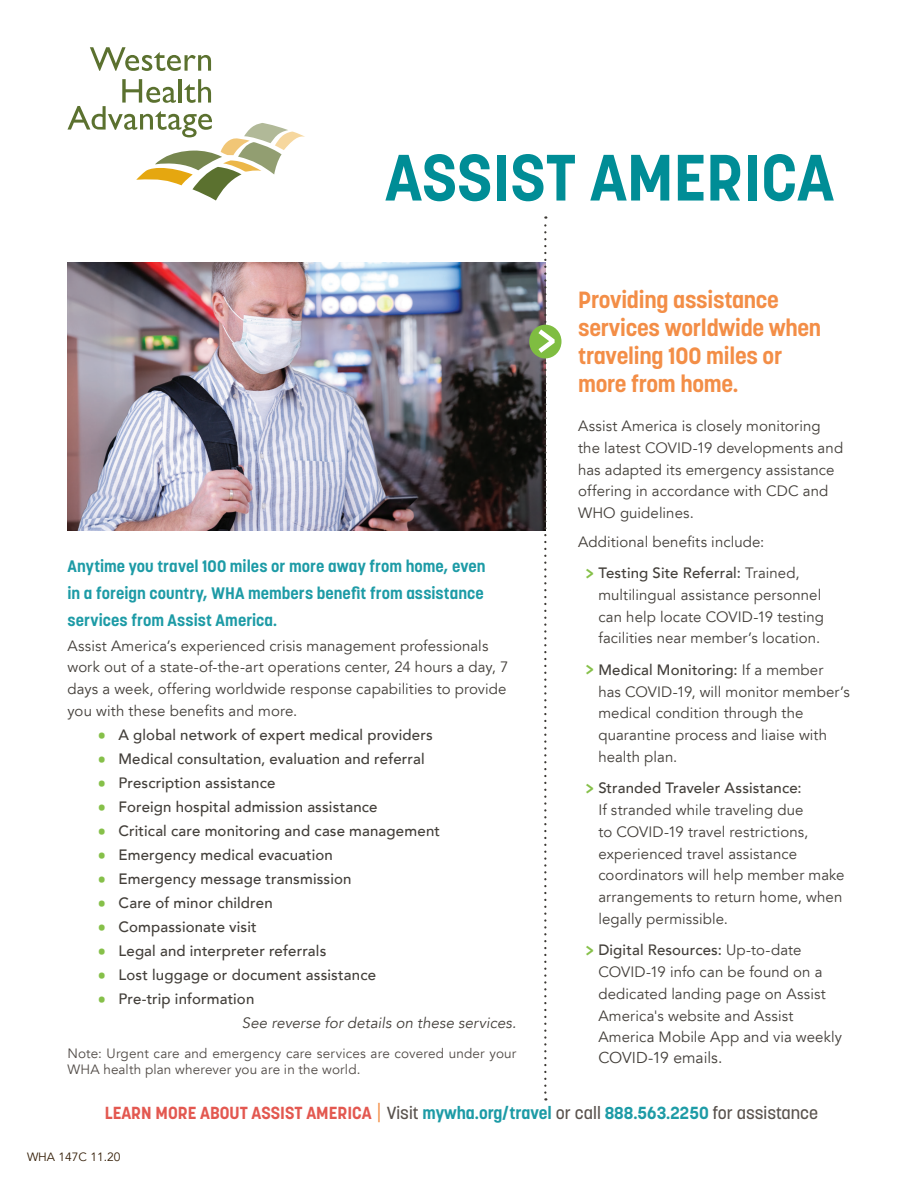
<style>
.page{position:relative;width:918px;height:1188px;background:#fff}
.page>*{position:absolute;margin:0;border:0;box-sizing:border-box;transform-origin:0 0}
._01_Benefit_Header{font:700 64.8px "Korolev";color:#008d96}
._02_Benefit_Intro_Or{font:700 23.25px/27.9px "Korolev";letter-spacing:-.01em;color:#f38e47}
.t1{font:700 17.4px "Korolev";color:#1d9ba6}
._03_Benefit_Bold_Tex{font:700 16.5px/27px "Korolev";letter-spacing:.005em;color:#1d9ba6;text-align:justify}
._05_Special_Bullet{font:15.75px "Avenir";letter-spacing:-.005em;color:#433f3a}
._05_Special_Bullet-2{font:15px/21.8px "Avenir LT";letter-spacing:.005em;color:#433f3a}
._04_Benefit_Body{font:15px/21.8px "Avenir LT";letter-spacing:.005em;color:#433f3a}
.t2{font:500 15px "Avenir LT";letter-spacing:.01em;color:#433f3a}
._04_Benefit_Body-2{font:italic 15px "Avenir";letter-spacing:.005em;color:#433f3a}
._06_Benefit_Disclaim{font:13.5px/16.5px "Avenir";letter-spacing:.01em;color:#514b47}
.t3{font:12px "Avenir LT";color:#341e07}
.s1{font-family:"Korolev";color:#86c049}
.s2{font-family:"Archer";font-weight:700;font-size:22.5px;color:#86c049}
.s3{font-weight:500}
.s4{color:#e35850}
.s5{font-weight:300;font-size:23.85px;color:#f38e47}
.s6{font-weight:500;color:#59524d}
</style>
<div class="page">
<svg style="left:90px;top:47px;width:121px;height:24px"></svg>
<svg style="left:67px;top:79px;width:238px;height:122px"></svg>
<img style="left:68px;top:262px;width:470px;height:269px">
<div style="left:529px;top:325px;width:33px;height:33px;background:#7fbd41;border-radius:50%"></div>
<svg style="left:538px;top:216px;width:17px;height:885px"></svg>
<p class="_01_Benefit_Header" style="left:385px;top:137px;width:450px">ASSIST AMERICA</p>
<p class="_03_Benefit_Bold_Tex" style="left:68px;top:553px;width:420px">Anytime you travel 100 miles or more away from home, even in a foreign country, WHA members benefit from assistance services from Assist America.</p>
<p class="_04_Benefit_Body" style="left:68px;top:635px;width:443px">Assist America’s experienced crisis management professionals work out of a state-of-the-art operations center, 24 hours a day, 7 days a week, offering worldwide response capabilities to provide you with these benefits and more.</p>
<p class="t2" style="left:98px;top:726px;width:336px"><span class="s1">•</span> A global network of expert medical providers</p>
<p class="t2" style="left:98px;top:750px;width:328px"><span class="s1">•</span> Medical consultation, evaluation and referral</p>
<p class="t2" style="left:98px;top:774px;width:179px"><span class="s1">•</span> Prescription assistance</p>
<p class="t2" style="left:98px;top:798px;width:281px"><span class="s1">•</span> Foreign hospital admission assistance</p>
<p class="t2" style="left:98px;top:822px;width:343px"><span class="s1">•</span> Critical care monitoring and case management</p>
<p class="t2" style="left:98px;top:846px;width:236px"><span class="s1">•</span> Emergency medical evacuation</p>
<p class="t2" style="left:98px;top:870px;width:255px"><span class="s1">•</span> Emergency message transmission</p>
<p class="t2" style="left:98px;top:894px;width:176px"><span class="s1">•</span> Care of minor children</p>
<p class="t2" style="left:98px;top:918px;width:160px"><span class="s1">•</span> Compassionate visit</p>
<p class="t2" style="left:98px;top:942px;width:230px"><span class="s1">•</span> Legal and interpreter referrals</p>
<p class="t2" style="left:98px;top:966px;width:279px"><span class="s1">•</span> Lost luggage or document assistance</p>
<p class="t2" style="left:98px;top:990px;width:158px"><span class="s1">•</span> Pre-trip information</p>
<p class="_04_Benefit_Body-2" style="left:242px;top:1014px;width:276px">See reverse for details on these services.</p>
<p class="_06_Benefit_Disclaim" style="left:68px;top:1045px;width:450px">Note: Urgent care and emergency care services are covered under your<br>WHA health plan wherever you are in the world.</p>
<p class="_02_Benefit_Intro_Or" style="left:578px;top:286px;width:245px">Providing assistance services worldwide when traveling 100 miles or more from home.</p>
<p class="_04_Benefit_Body" style="left:578px;top:416px;width:267px">Assist America is closely monitoring the latest COVID-19 developments and has adapted its emergency assistance offering in accordance with CDC and WHO guidelines.</p>
<p class="_04_Benefit_Body" style="left:578px;top:531px;width:188px">Additional benefits include:</p>
<p class="_05_Special_Bullet-2" style="left:598px;top:562px;width:227px;text-indent:-14px"><span class="s2">&gt;</span> <span class="s3">Testing Site Referral:</span> Trained, multilingual assistance personnel can help locate COVID-19 testing facilities near member’s location.</p>
<p class="_05_Special_Bullet-2" style="left:598px;top:659px;width:253px;text-indent:-14px"><span class="s2">&gt;</span> <span class="s3">Medical Monitoring:</span> If a member<br>has COVID-19, will monitor member’s medical condition through the quarantine process and liaise with health plan.</p>
<p class="_05_Special_Bullet-2" style="left:598px;top:778px;width:248px;text-indent:-14px"><span class="s2">&gt;</span> <span class="s3">Stranded Traveler Assistance:<br></span>If stranded while traveling due<br>to COVID-19 travel restrictions, experienced travel assistance coordinators will help member make arrangements to return home, when legally permissible.</p>
<p class="_05_Special_Bullet-2" style="left:598px;top:940px;width:245px;text-indent:-14px"><span class="s2">&gt;</span> <span class="s3">Digital Resources:</span> Up-to-date<br>COVID-19 info can be found on a dedicated landing page on Assist<br>America's website and Assist<br>America Mobile App and via weekly</p>
<p class="_05_Special_Bullet" style="left:598px;top:1048px;width:126px">COVID-19 emails.</p>
<p class="t1" style="left:105px;top:1102px;width:715px"><span class="s4">LEARN MORE ABOUT ASSIST AMERICA</span> <span class="s5">|</span> <span class="s6">Visit</span> mywha.org/travel <span class="s6">or call</span> 888.563.2250 <span class="s6">for assistance</span></p>
<p class="t3" style="left:27px;top:1150px;width:95px">WHA 147C 11.20</p>
</div>
